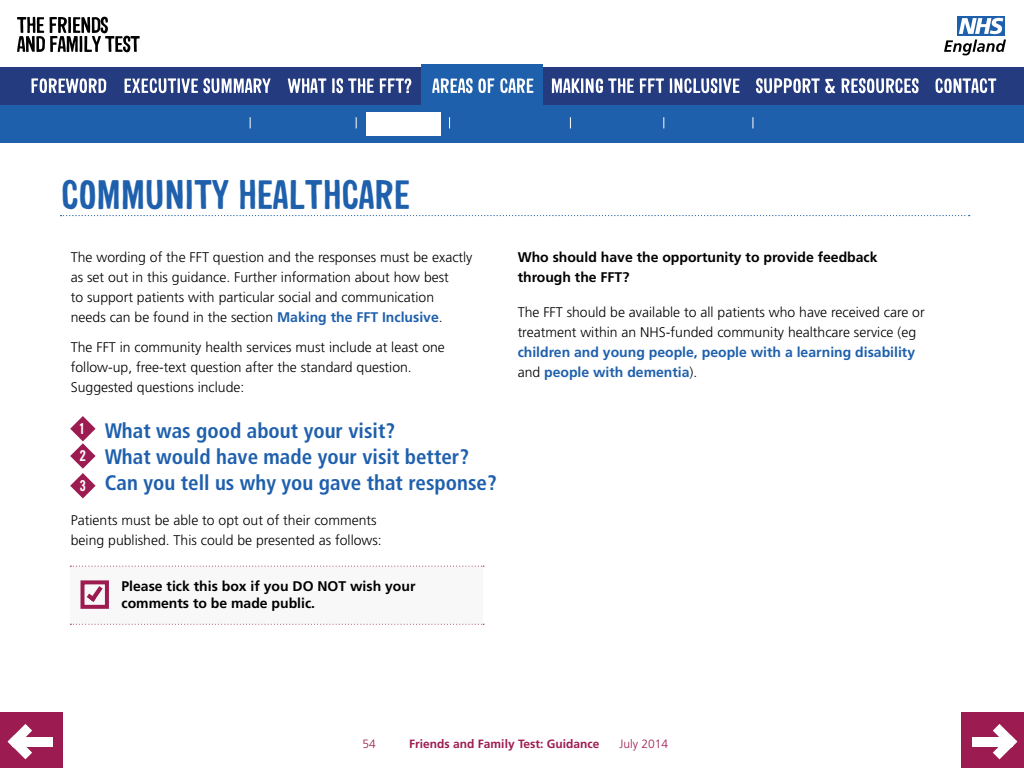
<style>
.page{position:relative;width:1024px;height:768px;background:#fff}
.page>*{position:absolute;margin:0;border:0;box-sizing:border-box;transform-origin:0 0}
.t1{font:700 40px "Sini";color:#1f60ad}
.t2{font:700 condensed 21px/26px "Frutiger";color:#1f60ad}
.t3{font:700 15px/27.1px "Sini";color:#fff}
.t4{font:300 14px/20px "Frutiger";color:#000}
.t5{font:700 14px/20px "Frutiger";color:#000}
.t6{font:700 14px/20px "Frutiger";color:#1f60ad}
.t7{font:700 12px "Frutiger";color:#9c1c52}
.t8{font:300 12px "Frutiger";color:#9c1c52}
.s1{font-weight:700;color:#1f60ad}
.s2{font-weight:300;color:#000}
</style>
<div class="page">
<div style="left:0;top:67px;width:1024px;height:39px;background:#253b80"></div>
<div style="left:958px;top:16px;width:47px;height:20px;background:#1f60ad"></div>
<svg style="left:959px;top:18px;width:44px;height:16px"></svg>
<svg style="left:944px;top:40px;width:62px;height:15px"></svg>
<div style="left:421px;top:64px;width:121px;height:45px;background:#1f60ad"></div>
<svg style="left:432px;top:78px;width:101px;height:16px"></svg>
<div style="left:0;top:713px;width:63px;height:55px;background:#9c1c52"></div>
<div style="left:12px;top:737px;width:41px;height:9px;background:#fff"></div>
<svg style="left:8px;top:724px;width:24px;height:35px"></svg>
<div style="left:961px;top:713px;width:63px;height:55px;background:#9c1c52"></div>
<div style="left:972px;top:737px;width:41px;height:9px;background:#fff"></div>
<svg style="left:993px;top:724px;width:24px;height:35px"></svg>
<svg style="left:288px;top:78px;width:123px;height:16px"></svg>
<svg style="left:552px;top:78px;width:188px;height:16px"></svg>
<svg style="left:756px;top:78px;width:163px;height:16px"></svg>
<svg style="left:935px;top:78px;width:61px;height:16px"></svg>
<svg style="left:124px;top:78px;width:147px;height:16px"></svg>
<svg style="left:31px;top:78px;width:75px;height:15px"></svg>
<svg style="left:17px;top:16px;width:123px;height:37px"></svg>
<svg style="left:70px;top:416px;width:26px;height:82px"></svg>
<svg style="left:61px;top:215px;width:909px;height:1px"></svg>
<div style="left:70px;top:566px;width:413px;height:58px;background:#f8f8f8"></div>
<div style="left:81px;top:580px;width:28px;height:29px;border:4px solid #9c1c52"></div>
<svg style="left:87px;top:586px;width:16px;height:16px"></svg>
<svg style="left:70px;top:624px;width:414px;height:1px"></svg>
<svg style="left:70px;top:566px;width:414px;height:1px"></svg>
<div style="left:0;top:105px;width:1024px;height:38px;background:#1f60ad"></div>
<div style="left:366px;top:112px;width:75px;height:24px;background:#fff"></div>
<h1 class="t1" style="left:61px;top:169px;width:351px">COMMUNITY HEALTHCARE</h1>
<p class="t4" style="left:71px;top:247px;width:403px">The wording of the FFT question and the responses must be exactly as set out in this guidance. Further information about how best<br>to support patients with particular social and communication needs can be found in the section <span class="s1">Making the FFT Inclusive</span>.</p>
<p class="t4" style="left:71px;top:337px;width:376px">The FFT in community health services must include at least one follow-up, free-text question after the standard question.<br>Suggested questions include:</p>
<h2 class="t2" style="left:105px;top:417px;width:394px">What was good about your visit?<br>What would have made your visit better?<br>Can you tell us why you gave that response?</h2>
<p class="t4" style="left:71px;top:510px;width:312px">Patients must be able to opt out of their comments being published. This could be presented as follows:</p>
<p class="t5" style="left:121px;top:577px;width:296px;line-height:17px">Please tick this box if you DO NOT wish your comments to be made public.</p>
<p class="t3" style="left:79px;top:415px;width:9px">1<br>2</p>
<p class="t3" style="left:79px;top:472px;width:8px">3</p>
<p class="t5" style="left:518px;top:247px;width:361px">Who should have the opportunity to provide feedback through the FFT?</p>
<p class="t4" style="left:518px;top:302px;width:409px">The FFT should be available to all patients who have received care or treatment within an NHS-funded community healthcare service (eg</p>
<p class="t6" style="left:518px;top:342px;width:399px">children and young people, people with a learning disability <span class="s2">and</span> people with dementia<span class="s2">).</span></p>
<p class="t8" style="left:363px;top:738px;width:15px">54</p>
<p class="t7" style="left:409px;top:737px;width:192px">Friends and Family Test: Guidance</p>
<p class="t8" style="left:619px;top:738px;width:50px">July 2014</p>
</div>
